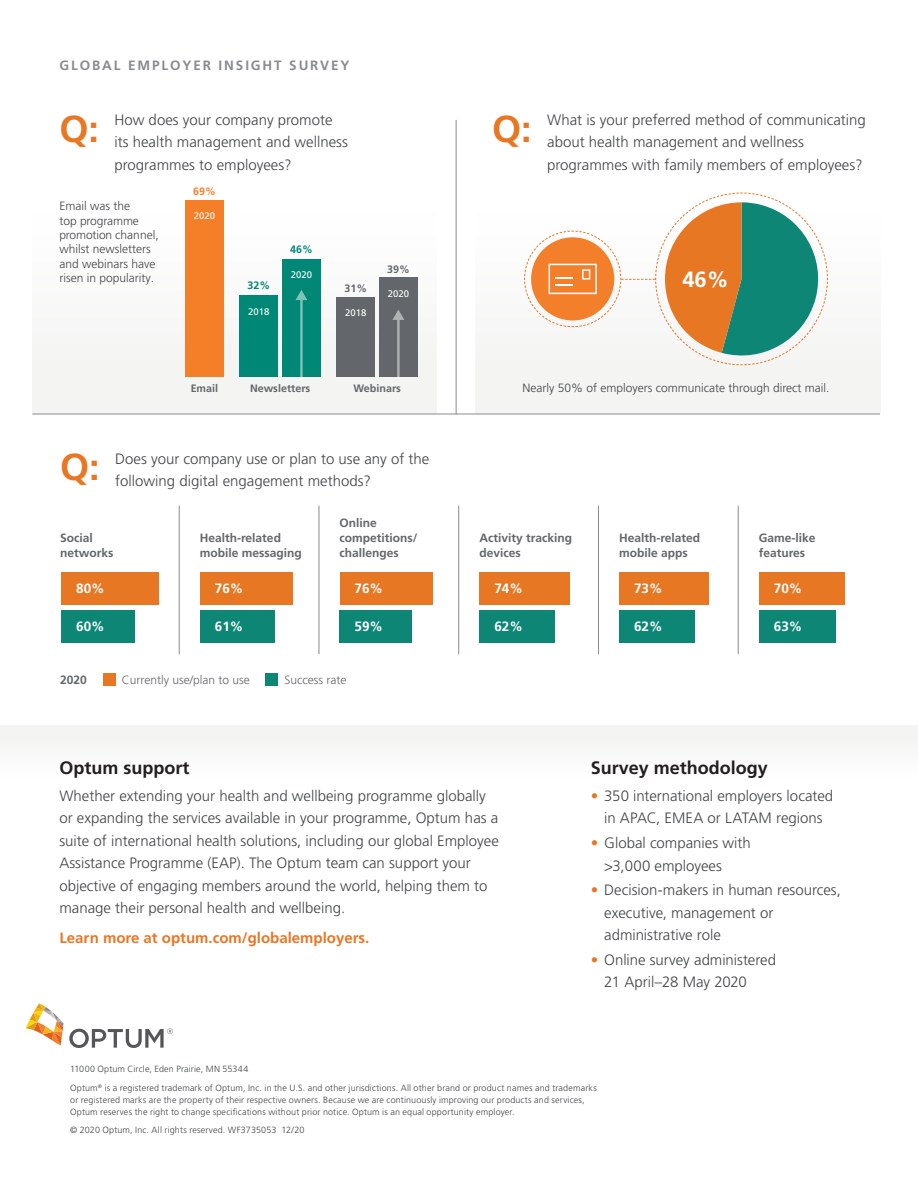
<style>
.page{position:relative;width:918px;height:1188px;background:#fff}
.page>*{position:absolute;margin:0;border:0;box-sizing:border-box;transform-origin:0 0}
.t1{font:700 37.5px "Frutiger LT Pro";color:#e87724}
.t2{font:700 22.05px "Frutiger LT Pro";color:#fff}
.t3{font:700 18px "Frutiger LT Pro";color:#231f20}
.t4{font:300 15px/22.5px "Frutiger LT Pro";color:#424447}
.t5{font:700 15px "Frutiger LT Pro";color:#e87724}
.t6{font:700 13.5px "Frutiger LT Pro";color:#fff}
.t7{font:700 13.5px "Frutiger LT Pro";letter-spacing:.14em;color:#898b8e}
.t8{font:700 12px/15px "Frutiger LT Pro";color:#63666a}
.t9{font:300 12px/14.4px "Frutiger LT Pro";color:#424447}
.t10{font:300 12px "Frutiger LT Pro";color:#63666a}
.t11{font:700 10.8px "Frutiger LT Pro";color:#63666a}
.t12{font:700 10.8px "Frutiger LT Pro";color:#008775}
.t13{font:700 10.8px "Frutiger LT Pro";color:#f57e29}
.t14{font:9.6px "Frutiger LT Pro";color:#fff}
.Disclaimer{font:300 9px/12px "Frutiger LT Pro";letter-spacing:.015em;color:#424447}
.s1{color:#e87724}
</style>
<div class="page">
<div style="left:475px;top:212px;width:405px;height:202px;background:#f4f4f3"></div>
<div style="left:32px;top:212px;width:405px;height:202px;background:#f4f4f3"></div>
<div style="left:0;top:725px;width:918px;height:53px;background:#f4f4f3"></div>
<hr style="left:456px;top:120px;width:1px;height:294px;background:#898b8e">
<hr style="left:32px;top:414px;width:848px;height:1px;background:#898b8e">
<div style="left:379px;top:277px;width:39px;height:100px;background:#63666a"></div>
<div style="left:337px;top:298px;width:38px;height:79px;background:#63666a"></div>
<div style="left:282px;top:259px;width:39px;height:118px;background:#008775"></div>
<div style="left:240px;top:295px;width:38px;height:82px;background:#008775"></div>
<div style="left:185px;top:201px;width:39px;height:176px;background:#f57e29"></div>
<hr style="left:300px;top:298px;width:3px;height:81px;background:#fff">
<svg style="left:295px;top:290px;width:12px;height:10px"></svg>
<hr style="left:397px;top:318px;width:3px;height:61px;background:#fff">
<svg style="left:392px;top:310px;width:12px;height:10px"></svg>
<div style="left:265px;top:673px;width:13px;height:13px;background:#0e8676"></div>
<div style="left:103px;top:673px;width:13px;height:13px;background:#e87724"></div>
<div style="left:61px;top:572px;width:98px;height:32px;background:#e87724"></div>
<div style="left:61px;top:610px;width:74px;height:32px;background:#0e8676"></div>
<div style="left:200px;top:572px;width:93px;height:32px;background:#e87724"></div>
<div style="left:200px;top:610px;width:74px;height:32px;background:#0e8676"></div>
<div style="left:340px;top:572px;width:92px;height:32px;background:#e87724"></div>
<div style="left:340px;top:610px;width:72px;height:32px;background:#0e8676"></div>
<div style="left:479px;top:572px;width:91px;height:32px;background:#e87724"></div>
<div style="left:479px;top:610px;width:76px;height:32px;background:#0e8676"></div>
<div style="left:619px;top:572px;width:89px;height:32px;background:#e87724"></div>
<div style="left:619px;top:610px;width:76px;height:32px;background:#0e8676"></div>
<div style="left:759px;top:572px;width:85px;height:32px;background:#e87724"></div>
<div style="left:759px;top:610px;width:77px;height:32px;background:#0e8676"></div>
<hr style="left:179px;top:506px;width:1px;height:148px;background:#898b8e">
<hr style="left:319px;top:506px;width:1px;height:148px;background:#898b8e">
<hr style="left:458px;top:506px;width:1px;height:148px;background:#898b8e">
<hr style="left:598px;top:506px;width:1px;height:148px;background:#898b8e">
<hr style="left:738px;top:506px;width:1px;height:148px;background:#898b8e">
<svg style="left:524px;top:192px;width:304px;height:174px"></svg>
<svg style="left:26px;top:1003px;width:147px;height:45px"></svg>
<p class="t7" style="left:59px;top:57px;width:292px">GLOBAL EMPLOYER INSIGHT SURVEY</p>
<p class="t1" style="left:59px;top:106px;width:41px">Q:</p>
<p class="t4" style="left:114px;top:108px;width:235px">How does your company promote its health management and wellness programmes to employees?</p>
<p class="t13" style="left:193px;top:184px;width:24px">69%</p>
<p class="t9" style="left:59px;top:199px;width:101px">Email was the<br>top programme promotion channel, whilst newsletters and webinars have risen in popularity.</p>
<p class="t14" style="left:194px;top:210px;width:23px">2020</p>
<p class="t12" style="left:290px;top:242px;width:24px">46%</p>
<p class="t12" style="left:248px;top:279px;width:24px">32%</p>
<p class="t14" style="left:291px;top:269px;width:23px">2020</p>
<p class="t11" style="left:345px;top:281px;width:24px">31%</p>
<p class="t14" style="left:248px;top:306px;width:23px">2018</p>
<p class="t14" style="left:345px;top:307px;width:23px">2018</p>
<p class="t11" style="left:387px;top:263px;width:24px">39%</p>
<p class="t14" style="left:388px;top:288px;width:23px">2020</p>
<p class="t11" style="left:191px;top:382px;width:29px">Email</p>
<p class="t11" style="left:250px;top:382px;width:62px">Newsletters</p>
<p class="t11" style="left:353px;top:382px;width:49px">Webinars</p>
<p class="t1" style="left:60px;top:445px;width:41px">Q:</p>
<p class="t4" style="left:115px;top:447px;width:316px">Does your company use or plan to use any of the following digital engagement methods?</p>
<p class="t8" style="left:60px;top:530px;width:55px">Social networks</p>
<p class="t6" style="left:76px;top:581px;width:30px">80%</p>
<p class="t6" style="left:76px;top:618px;width:30px">60%</p>
<p class="t8" style="left:200px;top:530px;width:104px">Health-related mobile messaging</p>
<p class="t6" style="left:215px;top:581px;width:30px">76%</p>
<p class="t6" style="left:215px;top:618px;width:30px">61%</p>
<p class="t8" style="left:340px;top:515px;width:79px">Online competitions/ challenges</p>
<p class="t6" style="left:355px;top:581px;width:30px">76%</p>
<p class="t6" style="left:355px;top:618px;width:30px">59%</p>
<p class="t8" style="left:60px;top:672px;width:28px">2020</p>
<p class="t10" style="left:122px;top:673px;width:129px">Currently use/plan to use</p>
<p class="t10" style="left:284px;top:673px;width:63px">Success rate</p>
<p class="t1" style="left:492px;top:106px;width:41px">Q:</p>
<p class="t4" style="left:547px;top:108px;width:320px">What is your preferred method of communicating about health management and wellness programmes with family members of employees?</p>
<p class="t2" style="left:682px;top:266px;width:48px">46%</p>
<p class="t9" style="left:523px;top:380px;width:308px">Nearly 50% of employers communicate through direct mail.</p>
<p class="t8" style="left:479px;top:530px;width:94px">Activity tracking devices</p>
<p class="t6" style="left:494px;top:581px;width:30px">74%</p>
<p class="t6" style="left:494px;top:618px;width:30px">62%</p>
<p class="t8" style="left:619px;top:530px;width:83px">Health-related mobile apps</p>
<p class="t6" style="left:634px;top:581px;width:30px">73%</p>
<p class="t6" style="left:634px;top:618px;width:30px">62%</p>
<p class="t8" style="left:759px;top:530px;width:58px">Game-like features</p>
<p class="t6" style="left:774px;top:581px;width:30px">70%</p>
<p class="t6" style="left:774px;top:618px;width:30px">63%</p>
<p class="t3" style="left:59px;top:757px;width:131px">Optum support</p>
<p class="t4" style="left:59px;top:785px;width:441px">Whether extending your health and wellbeing programme globally or expanding the services available in your programme, Optum has a suite of international health solutions, including our global Employee Assistance Programme (EAP). The Optum team can support your objective of engaging members around the world, helping them to manage their personal health and wellbeing.</p>
<p class="t5" style="left:59px;top:928px;width:312px">Learn more at optum.com/globalemployers.</p>
<p class="t3" style="left:591px;top:757px;width:179px">Survey methodology</p>
<p class="t4" style="left:591px;top:785px;width:244px;text-align:center"><span class="s1">•</span> 350 international employers located in APAC, EMEA or LATAM regions</p>
<p class="t4" style="left:604px;top:832px;width:148px;text-indent:-14px"><span class="s1">•</span> Global companies with &gt;3,000 employees</p>
<p class="t4" style="left:604px;top:879px;width:238px;text-indent:-14px"><span class="s1">•</span> Decision-makers in human resources, executive, management or administrative role</p>
<p class="t4" style="left:604px;top:949px;width:173px;text-indent:-14px"><span class="s1">•</span> Online survey administered<br>21 April–28 May 2020</p>
<p class="Disclaimer" style="left:70px;top:1063px;width:180px">11000 Optum Circle, Eden Prairie, MN 55344</p>
<p class="Disclaimer" style="left:70px;top:1081px;width:528px">Optum<sup>®</sup> is a registered trademark of Optum, Inc. in the U.S. and other jurisdictions. All other brand or product names and trademarks or registered marks are the property of their respective owners. Because we are continuously improving our products and services,<br>Optum reserves the right to change specifications without prior notice. Optum is an equal opportunity employer.</p>
<p class="Disclaimer" style="left:70px;top:1124px;width:236px">© 2020 Optum, Inc. All rights reserved. WF3735053 12/20</p>
</div>
